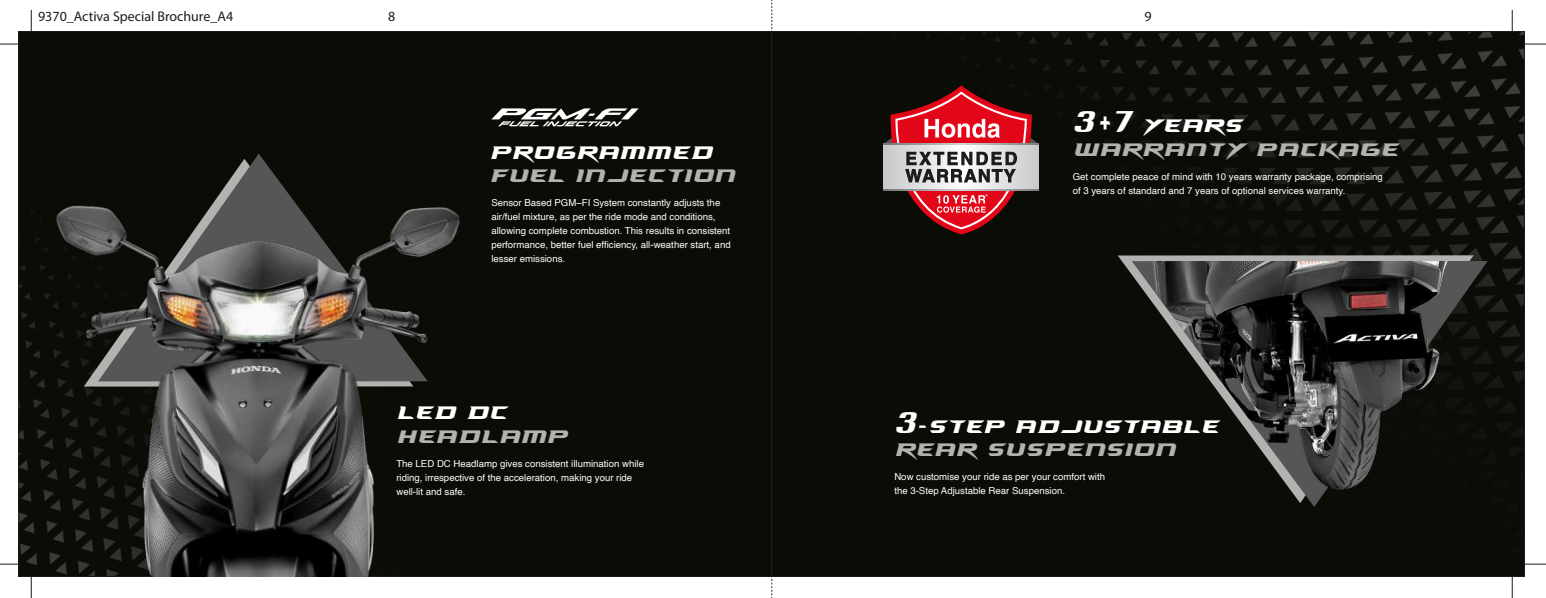
<style>
.page{position:relative;width:1546px;height:598px;background:#fff}
.page>*{position:absolute;margin:0;border:0;box-sizing:border-box;transform-origin:0 0}
.t1{font:35px "NHL Ducks";letter-spacing:.1em;color:#b2b2b1;scale:.79 1}
.t2{font:35px "NHL Ducks";letter-spacing:.1em;color:#fff;scale:.79 1}
.t3{font:14px "Myriad Pro";color:#1c1c1b}
.t4{font:9.62px/14px "Helvetica";color:#fff}
.s1{font-family:"Xbka"}
.s2{font-size:51.62px}
</style>
<div class="page">
<div style="left:20px;top:33px;width:1503px;height:542px;background:#0a0c06"></div>
<svg style="left:0;top:564px;width:19px;height:1px"></svg>
<svg style="left:31px;top:576px;width:1px;height:22px"></svg>
<svg style="left:31px;top:10px;width:1px;height:21px"></svg>
<svg style="left:771px;top:576px;width:1px;height:22px"></svg>
<svg style="left:771px;top:0;width:1px;height:32px"></svg>
<svg style="left:0;top:44px;width:19px;height:1px"></svg>
<svg style="left:1524px;top:564px;width:22px;height:1px"></svg>
<svg style="left:1512px;top:576px;width:1px;height:22px"></svg>
<svg style="left:1512px;top:10px;width:1px;height:21px"></svg>
<svg style="left:1524px;top:44px;width:22px;height:1px"></svg>
<svg style="left:491px;top:108px;width:148px;height:18px"></svg>
<svg style="left:884px;top:85px;width:154px;height:149px;background:#924f54"></svg>
<svg style="left:1118px;top:255px;width:355px;height:248px;background:#484945"></svg>
<img style="left:1132px;top:261px;width:355px;height:258px">
<div style="left:98px;top:154px;width:330px;height:15px;background:#0a0c06"></div>
<img style="left:44px;top:169px;width:430px;height:408px">
<h2 class="t3" style="left:38px;top:8px;width:197px">9370_Activa Special Brochure_A4</h2>
<h2 class="t3" style="left:388px;top:8px;width:9px">8</h2>
<h2 class="t3" style="left:1144px;top:8px;width:9px">9</h2>
<h1 class="t2" style="left:491px;top:135px;width:280px">PROGRAMMED</h1>
<h1 class="t1" style="left:491px;top:158px;width:309px">FUEL INJECTION</h1>
<p class="t4" style="left:491px;top:196px;width:241px">Sensor Based PGM–FI System constantly adjusts the air/fuel mixture, as per the ride mode and conditions, allowing complete combustion. This results in consistent performance, better fuel efficiency, all-weather start, and lesser emissions.</p>
<h1 class="t2" style="left:398px;top:396px;width:138px">LED DC</h1>
<h1 class="t1" style="left:398px;top:419px;width:215px">HEADLAMP</h1>
<p class="t4" style="left:396px;top:457px;width:249px">The LED DC Headlamp gives consistent illumination while riding, irrespective of the acceleration, making your ride well-lit and safe.</p>
<h1 class="t2" style="left:1074px;top:109px;width:213px"><span class="s1">3</span><span class="s2">+</span><span class="s1">7</span> YEARS</h1>
<h1 class="t1" style="left:1074px;top:132px;width:411px">WARRANTY PACKAGE</h1>
<p class="t4" style="left:1073px;top:170px;width:312px">Get complete peace of mind with 10 years warranty package, comprising of 3 years of standard and 7 years of optional services warranty.</p>
<h1 class="t2" style="left:896px;top:409px;width:409px"><span class="s1">3</span>-STEP ADJUSTABLE</h1>
<h1 class="t1" style="left:896px;top:432px;width:354px">REAR SUSPENSION</h1>
<p class="t4" style="left:894px;top:470px;width:212px">Now customise your ride as per your comfort with the 3-Step Adjustable Rear Suspension.</p>
</div>
